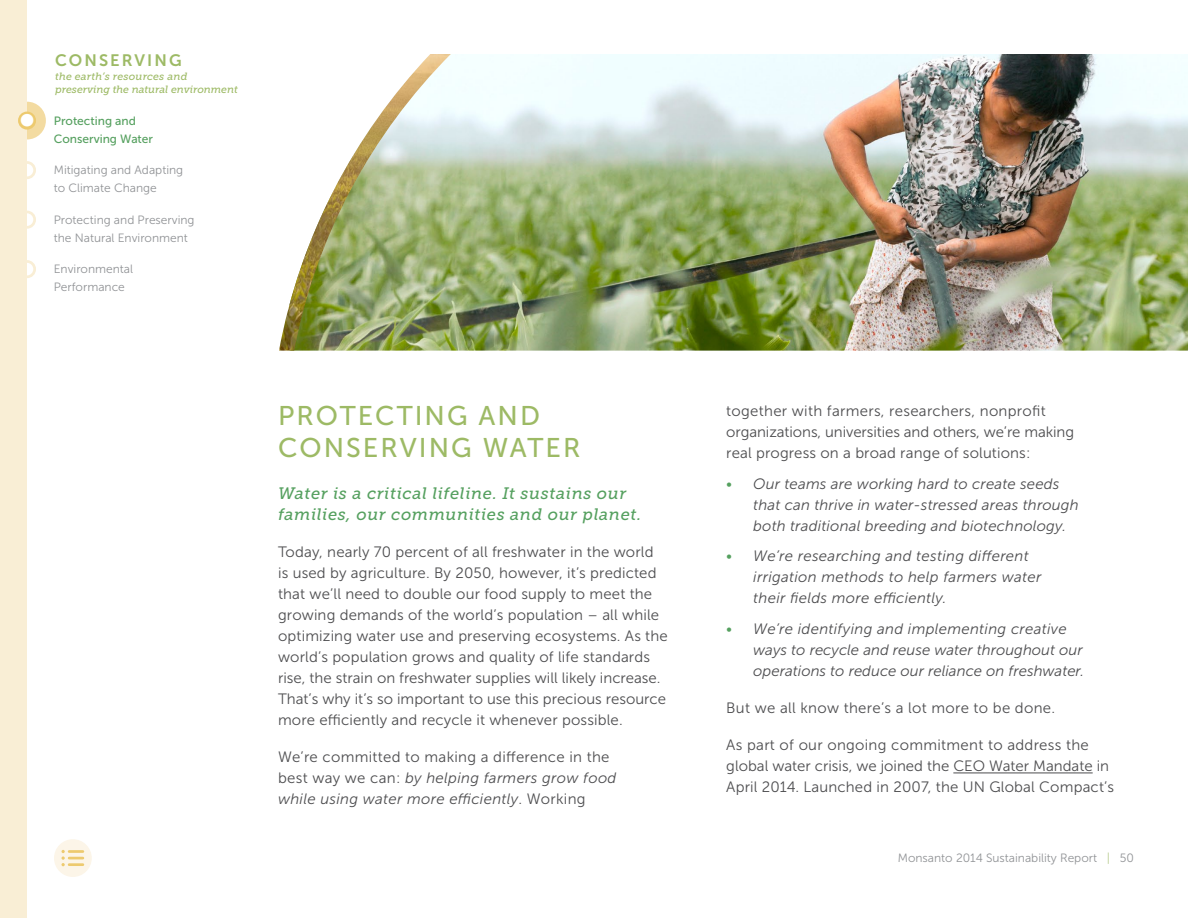
<style>
.page{position:relative;width:1188px;height:918px;background:#fff}
.page>*{position:absolute;margin:0;border:0;box-sizing:border-box;transform-origin:0 0}
.t1{font:27px/32.4px "Museo Sans 500";letter-spacing:.075em;color:#9dba65}
.t2{font:italic 16.5px/21px "Museo Slab 500";letter-spacing:.035em;color:#55a05f}
.t3{font:16.5px "Museo Sans 700";letter-spacing:.125em;color:#9dba65}
.t4{font:15px/21px "Museo Sans 300";letter-spacing:.01em;color:#4d4d4f}
.t5{font:italic 15px/21px "Museo Sans 300";letter-spacing:.01em;color:#4d4d4f}
.t6{font:12px/18px "Museo Sans 300";color:#919396}
.t7{font:12px/18px "Museo Sans 500";color:#55a05f}
.t8{font:italic 10.5px/13.5px "Museo Slab 500";color:#9dba65}
.s1{font-size:40.65px;color:#fff}
.s2{font-style:italic}
.s3{font-style:normal;color:#55a05f}
.s4{color:#b8cb8f}
</style>
<div class="page">
<img style="left:451px;top:54px;width:737px;height:297px">
<img style="left:279px;top:54px;width:172px;height:297px">
<hr style="left:953px;top:773px;width:140px;height:1px;background:#4d4d4f">
<div style="left:13px;top:107px;width:28px;height:28px;background:#f3dba1;border-radius:50%"></div>
<div style="left:8px;top:102px;width:38px;height:37px;border:10px solid #f3dba1;border-radius:50%"></div>
<div style="left:54px;top:839px;width:38px;height:38px;background:#fcf5e8;border-radius:50%"></div>
<svg style="left:62px;top:850px;width:21px;height:16px"></svg>
<div style="left:0;top:0;width:27px;height:918px;background:#f9eed5"></div>
<div style="left:18px;top:112px;width:18px;height:18px;border:5px solid #edca6f;border-radius:50%"></div>
<div style="left:18px;top:161px;width:18px;height:18px;border:3px solid #f9eed5;border-radius:50%"></div>
<div style="left:18px;top:211px;width:18px;height:18px;border:3px solid #f9eed5;border-radius:50%"></div>
<div style="left:18px;top:260px;width:18px;height:18px;border:3px solid #f9eed5;border-radius:50%"></div>
<p class="t3" style="left:55px;top:51px;width:128px">CONSERVING</p>
<p class="t8" style="left:55px;top:70px;width:184px">the earth’s resources and preserving the natural environment</p>
<p class="t7" style="left:54px;top:112px;width:101px;text-indent:-35px"><span class="s1">•</span> Protecting and<br>Conserving Water</p>
<p class="t6" style="left:54px;top:161px;width:131px">Mitigating and Adapting to Climate Change</p>
<p class="t6" style="left:54px;top:211px;width:142px">Protecting and Preserving the Natural Environment</p>
<p class="t6" style="left:54px;top:260px;width:81px">Environmental<br>Performance</p>
<h1 class="t1" style="left:278px;top:399px;width:304px">PROTECTING AND<br>CONSERVING WATER</h1>
<p class="t2" style="left:278px;top:482px;width:365px">Water is a critical lifeline. It sustains our families, our communities and our planet.</p>
<p class="t4" style="left:278px;top:541px;width:391px">Today, nearly 70 percent of all freshwater in the world<br>is used by agriculture. By 2050, however, it’s predicted that we’ll need to double our food supply to meet the growing demands of the world’s population – all while optimizing water use and preserving ecosystems. As the world’s population grows and quality of life standards rise, the strain on freshwater supplies will likely increase.<br>That’s why it’s so important to use this precious resource more efficiently and recycle it whenever possible.</p>
<p class="t4" style="left:278px;top:746px;width:340px">We’re committed to making a difference in the best way we can: <span class="s2">by helping farmers grow food while using water more efficiently</span>. Working</p>
<p class="t4" style="left:726px;top:400px;width:349px">together with farmers, researchers, nonprofit organizations, universities and others, we’re making real progress on a broad range of solutions:</p>
<p class="t5" style="left:753px;top:473px;width:327px;text-indent:-27px"><span class="s3">•</span> Our teams are working hard to create seeds that can thrive in water-stressed areas through both traditional breeding and biotechnology.</p>
<p class="t5" style="left:753px;top:546px;width:290px;text-indent:-27px"><span class="s3">•</span> We’re researching and testing different irrigation methods to help farmers water their fields more efficiently.</p>
<p class="t5" style="left:753px;top:618px;width:332px;text-indent:-27px"><span class="s3">•</span> We’re identifying and implementing creative ways to recycle and reuse water throughout our operations to reduce our reliance on freshwater.</p>
<p class="t4" style="left:726px;top:698px;width:330px">But we all know there’s a lot more to be done.</p>
<p class="t4" style="left:726px;top:735px;width:389px">As part of our ongoing commitment to address the global water crisis, we joined the CEO Water Mandate in<br>April 2014. Launched in 2007, the UN Global Compact’s</p>
<p class="t6" style="left:898px;top:849px;width:238px">Monsanto 2014 Sustainability Report <span class="s4">|</span> 50</p>
</div>
